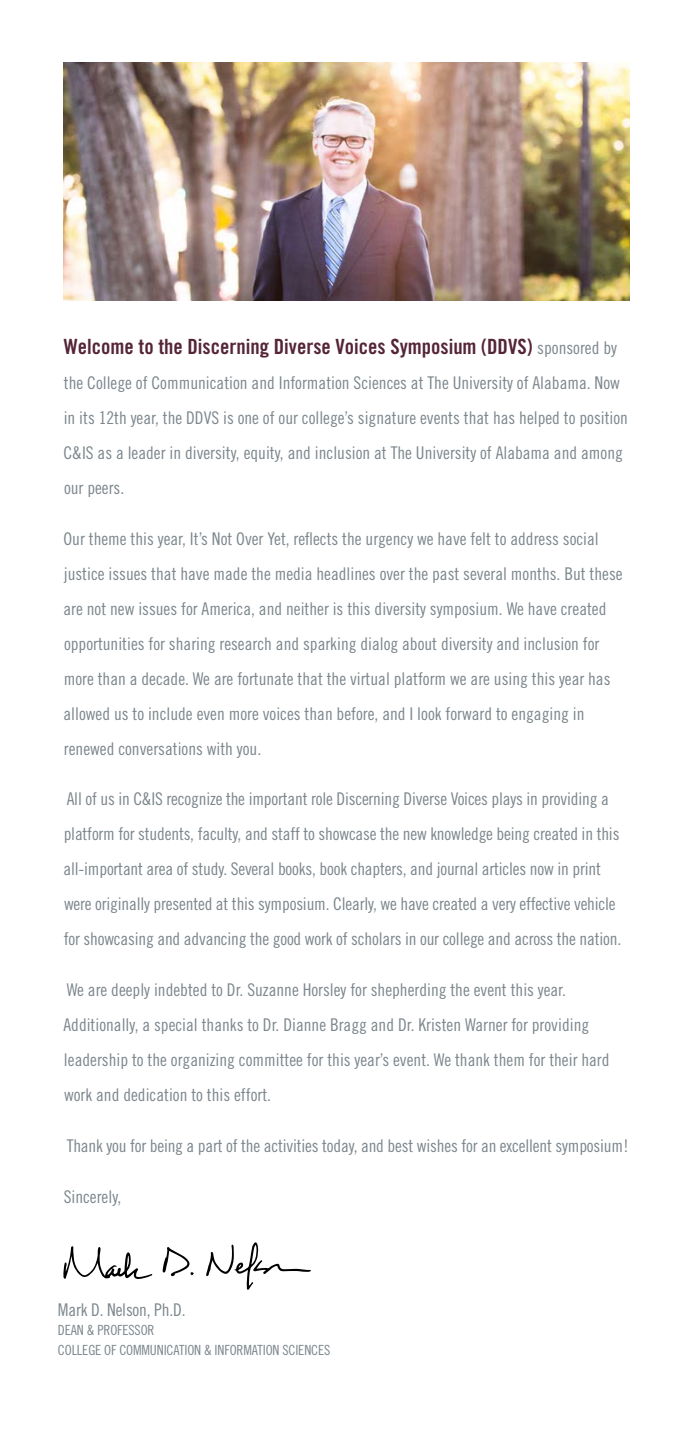
<style>
.page{position:relative;width:693px;height:1449px;background:#fff}
.page>*{position:absolute;margin:0;border:0;box-sizing:border-box;transform-origin:0 0}
.t1{font:21px "Trade Gothic LT Std Bd Cn 20";color:#542437}
.t2{font:17.5px/35px "Trade Gothic LT Std Cn 18";color:#7c868c}
.t3{font:14px/19.2px "Trade Gothic LT Std Cn 18";letter-spacing:-.01em;color:#7c868c}
.s1{font-family:"Trade Gothic LT Std Cn 18";font-size:17.5px;color:#7c868c}
</style>
<div class="page">
<svg style="left:63px;top:1246px;width:89px;height:33px"></svg>
<svg style="left:206px;top:1242px;width:105px;height:48px"></svg>
<svg style="left:163px;top:1247px;width:31px;height:29px"></svg>
<img style="left:63px;top:63px;width:567px;height:238px">
<p class="t1" style="left:64px;top:334px;width:555px">Welcome to the Discerning Diverse Voices Symposium (DDVS) <span class="s1">sponsored by</span></p>
<p class="t2" style="left:64px;top:365px;width:566px">the College of Communication and Information Sciences at The University of Alabama. Now in its 12th year, the DDVS is one of our college’s signature events that has helped to position C&amp;IS as a leader in diversity, equity, and inclusion at The University of Alabama and among our peers.</p>
<p class="t2" style="left:64px;top:521px;width:561px">Our theme this year, It’s Not Over Yet, reflects the urgency we have felt to address social justice issues that have made the media headlines over the past several months. But these are not new issues for America, and neither is this diversity symposium. We have created opportunities for sharing research and sparking dialog about diversity and inclusion for more than a decade. We are fortunate that the virtual platform we are using this year has allowed us to include even more voices than before, and I look forward to engaging in renewed conversations with you.</p>
<p class="t2" style="left:64px;top:781px;width:559px">All of us in C&amp;IS recognize the important role Discerning Diverse Voices plays in providing a platform for students, faculty, and staff to showcase the new knowledge being created in this all-important area of study. Several books, book chapters, and journal articles now in print were originally presented at this symposium. Clearly, we have created a very effective vehicle for showcasing and advancing the good work of scholars in our college and across the nation.</p>
<p class="t2" style="left:63px;top:972px;width:548px">We are deeply indebted to Dr. Suzanne Horsley for shepherding the event this year.<br>Additionally, a special thanks to Dr. Dianne Bragg and Dr. Kristen Warner for providing leadership to the organizing committee for this year’s event. We thank them for their hard work and dedication to this effort.</p>
<p class="t2" style="left:67px;top:1128px;width:564px">Thank you for being a part of the activities today, and best wishes for an excellent symposium!</p>
<p class="t2" style="left:64px;top:1179px;width:59px">Sincerely,</p>
<p class="t2" style="left:58px;top:1292px;width:129px">Mark D. Nelson, Ph.D.</p>
<p class="t3" style="left:58px;top:1320px;width:274px">DEAN &amp; PROFESSOR<br>COLLEGE OF COMMUNICATION &amp; INFORMATION SCIENCES</p>
</div>
